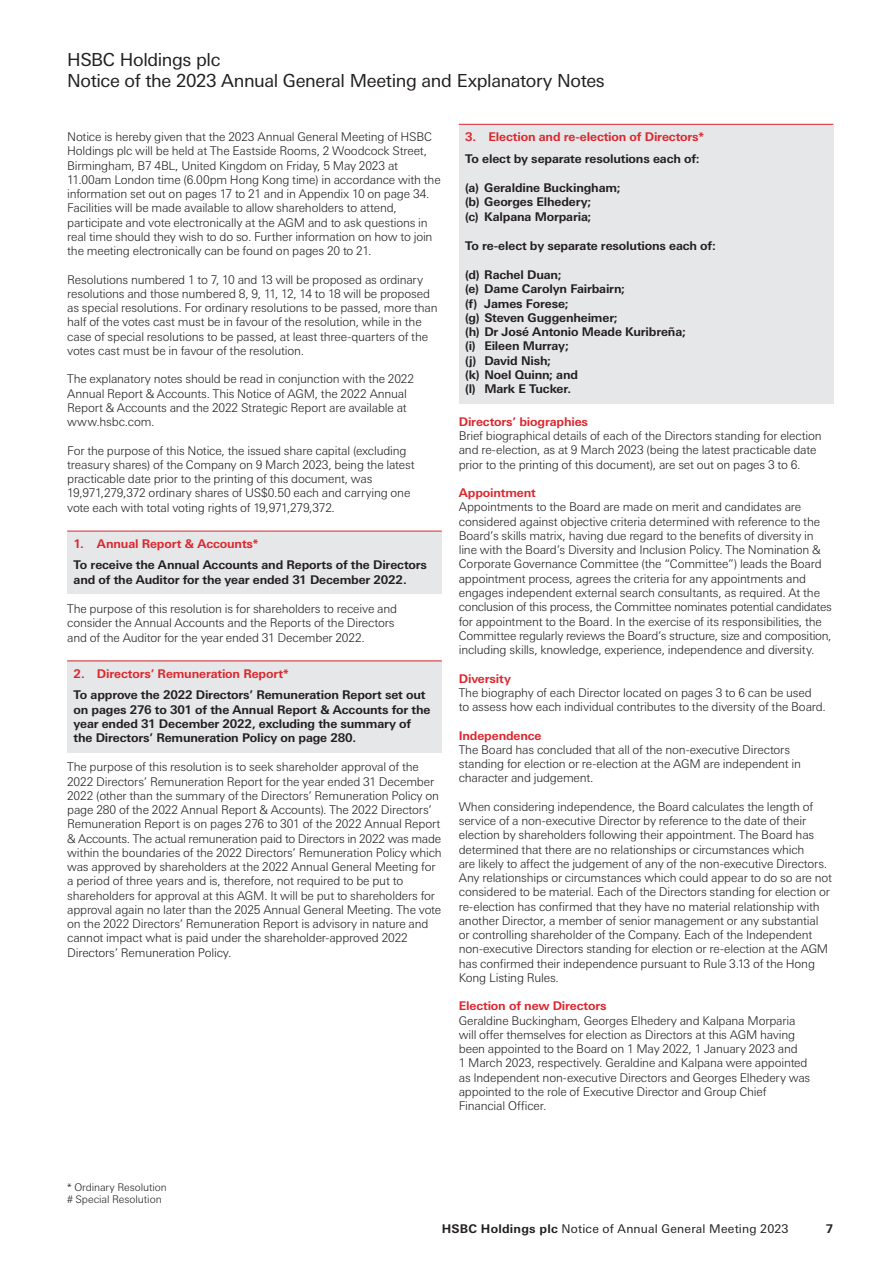
<style>
.page{position:relative;width:892px;height:1262px;background:#fff}
.page>*{position:absolute;margin:0;border:0;box-sizing:border-box;transform-origin:0 0}
.t1{font:18px/21px "Univers Nextfor HSBC";letter-spacing:-.025em;color:#231f20}
.t2{font:300 12px/14.2px "Univers Nextfor HSBC";letter-spacing:-.015em;color:#231f20}
.t3{font:700 12px/14.2px "Univers Nextfor HSBC";letter-spacing:-.01em;color:#231f20}
.t4{font:700 12px "Univers Nextfor HSBC";letter-spacing:-.01em;color:#dc272d}
.t5{font:12px "Univers Nextfor HSBC";letter-spacing:.015em;color:#231f20}
.t6{font:300 10.5px/12px "Univers Nextfor HSBC";letter-spacing:-.005em;color:#231f20}
.s1{font-weight:700}
</style>
<div class="page">
<div style="left:458px;top:124px;width:375px;height:27px;background:#e6e7e9"></div>
<hr style="left:458px;top:124px;width:375px;height:1px;background:#dc272d">
<div style="left:458px;top:138px;width:375px;height:35px;background:#e6e7e9"></div>
<div style="left:458px;top:168px;width:375px;height:34px;background:#e6e7e9"></div>
<div style="left:458px;top:196px;width:375px;height:35px;background:#e6e7e9"></div>
<div style="left:458px;top:225px;width:375px;height:35px;background:#e6e7e9"></div>
<div style="left:458px;top:255px;width:375px;height:34px;background:#e6e7e9"></div>
<div style="left:458px;top:283px;width:375px;height:35px;background:#e6e7e9"></div>
<div style="left:458px;top:312px;width:375px;height:34px;background:#e6e7e9"></div>
<div style="left:458px;top:340px;width:375px;height:35px;background:#e6e7e9"></div>
<div style="left:458px;top:369px;width:375px;height:34px;background:#e6e7e9"></div>
<div style="left:67px;top:531px;width:374px;height:27px;background:#e6e7e9"></div>
<hr style="left:67px;top:530px;width:374px;height:1px;background:#dc272d">
<div style="left:67px;top:545px;width:374px;height:49px;background:#e6e7e9"></div>
<div style="left:67px;top:660px;width:374px;height:27px;background:#e6e7e9"></div>
<hr style="left:67px;top:660px;width:374px;height:1px;background:#dc272d">
<div style="left:67px;top:675px;width:374px;height:77px;background:#e6e7e9"></div>
<h1 class="t1" style="left:67px;top:48px;width:539px">HSBC Holdings plc<br>Notice of the 2023 Annual General Meeting and Explanatory Notes</h1>
<p class="t2" style="left:67px;top:129px;width:375px">Notice is hereby given that the 2023 Annual General Meeting of HSBC Holdings plc will be held at The Eastside Rooms, 2 Woodcock Street, Birmingham, B7 4BL, United Kingdom on Friday, 5 May 2023 at 11.00am London time (6.00pm Hong Kong time) in accordance with the information set out on pages 17 to 21 and in Appendix 10 on page 34.<br>Facilities will be made available to allow shareholders to attend, participate and vote electronically at the AGM and to ask questions in real time should they wish to do so. Further information on how to join the meeting electronically can be found on pages 20 to 21.</p>
<p class="t2" style="left:67px;top:271px;width:372px">Resolutions numbered 1 to 7, 10 and 13 will be proposed as ordinary resolutions and those numbered 8, 9, 11, 12, 14 to 18 will be proposed as special resolutions. For ordinary resolutions to be passed, more than half of the votes cast must be in favour of the resolution, while in the case of special resolutions to be passed, at least three-quarters of the votes cast must be in favour of the resolution.</p>
<p class="t2" style="left:67px;top:371px;width:348px">The explanatory notes should be read in conjunction with the 2022<br>Annual Report &amp; Accounts. This Notice of AGM, the 2022 Annual Report &amp; Accounts and the 2022 Strategic Report are available at www.hsbc.com.</p>
<p class="t2" style="left:67px;top:442px;width:349px">For the purpose of this Notice, the issued share capital (excluding treasury shares) of the Company on 9 March 2023, being the latest practicable date prior to the printing of this document, was 19,971,279,372 ordinary shares of US$0.50 each and carrying one vote each with total voting rights of 19,971,279,372.</p>
<p class="t4" style="left:74px;top:535px;width:186px">1. Annual Report &amp; Accounts*</p>
<p class="t3" style="left:74px;top:557px;width:355px">To receive the Annual Accounts and Reports of the Directors and of the Auditor for the year ended 31 December 2022.</p>
<p class="t2" style="left:67px;top:600px;width:331px">The purpose of this resolution is for shareholders to receive and consider the Annual Accounts and the Reports of the Directors and of the Auditor for the year ended 31 December 2022.</p>
<p class="t4" style="left:74px;top:664px;width:216px">2. Directors’ Remuneration Report*</p>
<p class="t3" style="left:74px;top:687px;width:358px">To approve the 2022 Directors’ Remuneration Report set out on pages 276 to 301 of the Annual Report &amp; Accounts for the year ended 31 December 2022, excluding the summary of the Directors’ Remuneration Policy on page 280.</p>
<p class="t2" style="left:67px;top:759px;width:376px">The purpose of this resolution is to seek shareholder approval of the 2022 Directors’ Remuneration Report for the year ended 31 December 2022 (other than the summary of the Directors’ Remuneration Policy on page 280 of the 2022 Annual Report &amp; Accounts). The 2022 Directors’ Remuneration Report is on pages 276 to 301 of the 2022 Annual Report &amp; Accounts. The actual remuneration paid to Directors in 2022 was made within the boundaries of the 2022 Directors’ Remuneration Policy which was approved by shareholders at the 2022 Annual General Meeting for a period of three years and is, therefore, not required to be put to shareholders for approval at this AGM. It will be put to shareholders for approval again no later than the 2025 Annual General Meeting. The vote on the 2022 Directors’ Remuneration Report is advisory in nature and cannot impact what is paid under the shareholder-approved 2022<br>Directors’ Remuneration Policy.</p>
<p class="t4" style="left:465px;top:128px;width:240px">3. Election and re-election of Directors*</p>
<p class="t3" style="left:465px;top:151px;width:236px">To elect by separate resolutions each of:</p>
<p class="t3" style="left:465px;top:180px;width:157px">(a) Geraldine Buckingham; (b) Georges Elhedery;<br>(c) Kalpana Morparia;</p>
<p class="t3" style="left:465px;top:238px;width:252px">To re-elect by separate resolutions each of:</p>
<p class="t3" style="left:465px;top:267px;width:222px">(d) Rachel Duan;<br>(e) Dame Carolyn Fairbairn;<br>(f) James Forese;<br>(g) Steven Guggenheimer;<br>(h) Dr José Antonio Meade Kuribreña; (i) Eileen Murray;<br>(j) David Nish;<br>(k) Noel Quinn; and<br>(l) Mark E Tucker.</p>
<p class="t4" style="left:458px;top:413px;width:131px">Directors’ biographies</p>
<p class="t2" style="left:458px;top:428px;width:364px">Brief biographical details of each of the Directors standing for election and re-election, as at 9 March 2023 (being the latest practicable date prior to the printing of this document), are set out on pages 3 to 6.</p>
<p class="t4" style="left:458px;top:484px;width:78px">Appointment</p>
<p class="t2" style="left:458px;top:499px;width:374px">Appointments to the Board are made on merit and candidates are considered against objective criteria determined with reference to the Board’s skills matrix, having due regard to the benefits of diversity in line with the Board’s Diversity and Inclusion Policy. The Nomination &amp; Corporate Governance Committee (the “Committee”) leads the Board appointment process, agrees the criteria for any appointments and engages independent external search consultants, as required. At the conclusion of this process, the Committee nominates potential candidates for appointment to the Board. In the exercise of its responsibilities, the Committee regularly reviews the Board’s structure, size and composition, including skills, knowledge, experience, independence and diversity.</p>
<p class="t4" style="left:458px;top:669px;width:54px">Diversity</p>
<p class="t2" style="left:458px;top:684px;width:368px">The biography of each Director located on pages 3 to 6 can be used<br>to assess how each individual contributes to the diversity of the Board.</p>
<p class="t4" style="left:458px;top:726px;width:84px">Independence</p>
<p class="t2" style="left:458px;top:741px;width:343px">The Board has concluded that all of the non-executive Directors standing for election or re-election at the AGM are independent in character and judgement.</p>
<p class="t2" style="left:458px;top:798px;width:374px">When considering independence, the Board calculates the length of service of a non-executive Director by reference to the date of their election by shareholders following their appointment. The Board has determined that there are no relationships or circumstances which<br>are likely to affect the judgement of any of the non-executive Directors.<br>Any relationships or circumstances which could appear to do so are not considered to be material. Each of the Directors standing for election or re-election has confirmed that they have no material relationship with another Director, a member of senior management or any substantial or controlling shareholder of the Company. Each of the Independent non-executive Directors standing for election or re-election at the AGM has confirmed their independence pursuant to Rule 3.13 of the Hong Kong Listing Rules.</p>
<p class="t4" style="left:458px;top:997px;width:149px">Election of new Directors</p>
<p class="t2" style="left:458px;top:1012px;width:353px">Geraldine Buckingham, Georges Elhedery and Kalpana Morparia will offer themselves for election as Directors at this AGM having been appointed to the Board on 1 May 2022, 1 January 2023 and<br>1 March 2023, respectively. Geraldine and Kalpana were appointed as Independent non-executive Directors and Georges Elhedery was appointed to the role of Executive Director and Group Chief Financial Officer.</p>
<p class="t6" style="left:67px;top:1180px;width:101px">* Ordinary Resolution # Special Resolution</p>
<p class="t5" style="left:441px;top:1220px;width:348px"><span class="s1">HSBC Holdings plc</span> Notice of Annual General Meeting 2023</p>
<p class="t3" style="left:825px;top:1220px;width:9px">7</p>
</div>
